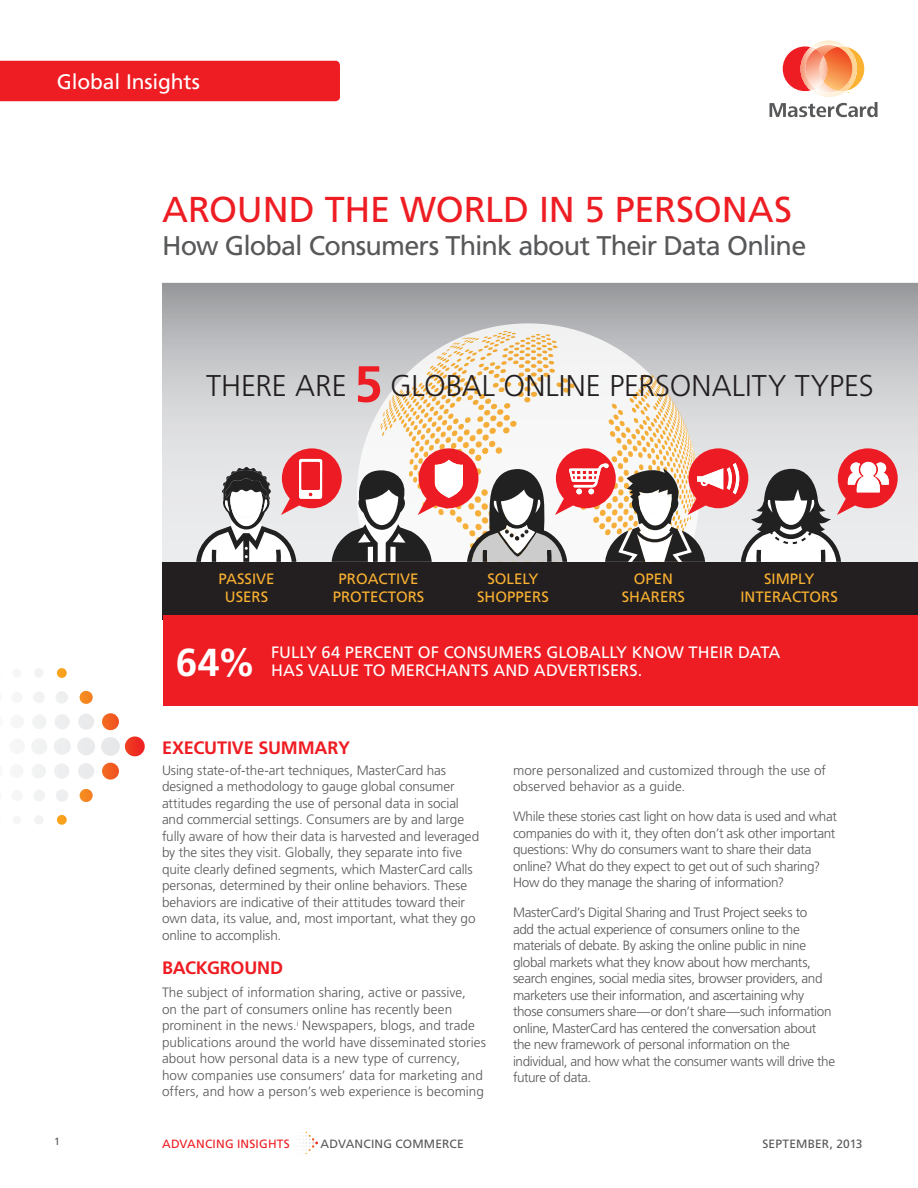
<style>
.page{position:relative;width:918px;height:1188px;background:#fff}
.page>*{position:absolute;margin:0;border:0;box-sizing:border-box;transform-origin:0 0}
.t1{font:700 39px "Frutiger";color:#fff}
.t2{font:36px "Frutiger";letter-spacing:-.005em;color:#ee1d23}
.t3{font:300 30px "Frutiger";color:#231f20}
.t4{font:27px "Frutiger";letter-spacing:-.035em;color:#57585a}
.t5{font:21px "Frutiger";letter-spacing:-.005em;color:#fff}
.t6{font:700 18px "Frutiger";letter-spacing:-.01em;color:#ee1d23}
.t7{font:16.5px "Frutiger";color:#fff}
.t8{font:15px/18px "Frutiger";color:#fbb131;text-align:center}
.t9{font:300 13.5px/16.5px "Frutiger";letter-spacing:-.01em;color:#57585a}
.t10{font:12px "Frutiger";letter-spacing:.015em;color:#57585a}
.t11{font:12px "Frutiger";letter-spacing:.015em;color:#ee1d23}
.t12{font:10.5px "Frutiger";color:#57585a}
.s1{font-weight:700;font-size:51px;color:#ee1d23}
</style>
<div class="page">
<img style="left:302px;top:1132px;width:16px;height:14px">
<div style="left:0;top:61px;width:340px;height:40px;background:#ee1d23"></div>
<img style="left:32px;top:668px;width:113px;height:112px">
<svg style="left:769px;top:41px;width:109px;height:76px"></svg>
<svg style="left:162px;top:283px;width:756px;height:324px;background:#c0c1c4"></svg>
<svg style="left:380px;top:331px;width:319px;height:117px;fill:#f4f3f3"></svg>
<div style="left:163px;top:562px;width:755px;height:57px;background:#231f20"></div>
<div style="left:163px;top:615px;width:755px;height:91px;background:#ee1d23"></div>
<svg style="left:196px;top:448px;width:702px;height:114px"></svg>
<p class="t5" style="left:57px;top:69px;width:145px">Global Insights</p>
<p class="t2" style="left:162px;top:189px;width:632px">AROUND THE WORLD IN 5 PERSONAS</p>
<p class="t4" style="left:162px;top:230px;width:646px">How Global Consumers Think about Their Data Online</p>
<p class="t3" style="left:206px;top:369px;width:669px">THERE ARE <span class="s1">5</span> GLOBAL ONLINE PERSONALITY TYPES</p>
<p class="t8" style="left:219px;top:570px;width:58px">PASSIVE<br>USERS</p>
<p class="t8" style="left:333px;top:570px;width:93px">PROACTIVE<br>PROTECTORS</p>
<p class="t8" style="left:477px;top:570px;width:73px">SOLELY<br>SHOPPERS</p>
<p class="t8" style="left:622px;top:570px;width:65px">OPEN<br>SHARERS</p>
<p class="t8" style="left:740px;top:570px;width:99px">SIMPLY<br>INTERACTORS</p>
<p class="t1" style="left:176px;top:639px;width:82px">64%</p>
<p class="t7" style="left:271px;top:642px;width:511px">FULLY 64 PERCENT OF CONSUMERS GLOBALLY KNOW THEIR DATA</p>
<p class="t7" style="left:271px;top:660px;width:373px">HAS VALUE TO MERCHANTS AND ADVERTISERS.</p>
<p class="t6" style="left:162px;top:737px;width:190px">EXECUTIVE SUMMARY</p>
<p class="t9" style="left:162px;top:762px;width:319px">Using state-of-the-art techniques, MasterCard has designed a methodology to gauge global consumer attitudes regarding the use of personal data in social and commercial settings. Consumers are by and large fully aware of how their data is harvested and leveraged by the sites they visit. Globally, they separate into five quite clearly defined segments, which MasterCard calls personas, determined by their online behaviors. These behaviors are indicative of their attitudes toward their own data, its value, and, most important, what they go online to accomplish.</p>
<p class="t6" style="left:162px;top:957px;width:123px">BACKGROUND</p>
<p class="t9" style="left:162px;top:984px;width:325px">The subject of information sharing, active or passive,<br>on the part of consumers online has recently been prominent in the news.<sup>i</sup> Newspapers, blogs, and trade publications around the world have disseminated stories about how personal data is a new type of currency, how companies use consumers’ data for marketing and offers, and how a person’s web experience is becoming</p>
<p class="t9" style="left:513px;top:762px;width:315px">more personalized and customized through the use of observed behavior as a guide.</p>
<p class="t9" style="left:513px;top:808px;width:325px">While these stories cast light on how data is used and what companies do with it, they often don’t ask other important questions: Why do consumers want to share their data online? What do they expect to get out of such sharing?<br>How do they manage the sharing of information?</p>
<p class="t9" style="left:513px;top:904px;width:324px">MasterCard’s Digital Sharing and Trust Project seeks to<br>add the actual experience of consumers online to the materials of debate. By asking the online public in nine global markets what they know about how merchants, search engines, social media sites, browser providers, and marketers use their information, and ascertaining why those consumers share—or don’t share—such information online, MasterCard has centered the conversation about the new framework of personal information on the individual, and how what the consumer wants will drive the future of data.</p>
<p class="t12" style="left:54px;top:1136px;width:7px">1</p>
<p class="t11" style="left:162px;top:1137px;width:129px">ADVANCING INSIGHTS</p>
<p class="t10" style="left:321px;top:1137px;width:145px">ADVANCING COMMERCE</p>
<p class="t10" style="left:762px;top:1137px;width:102px">SEPTEMBER, 2013</p>
</div>
